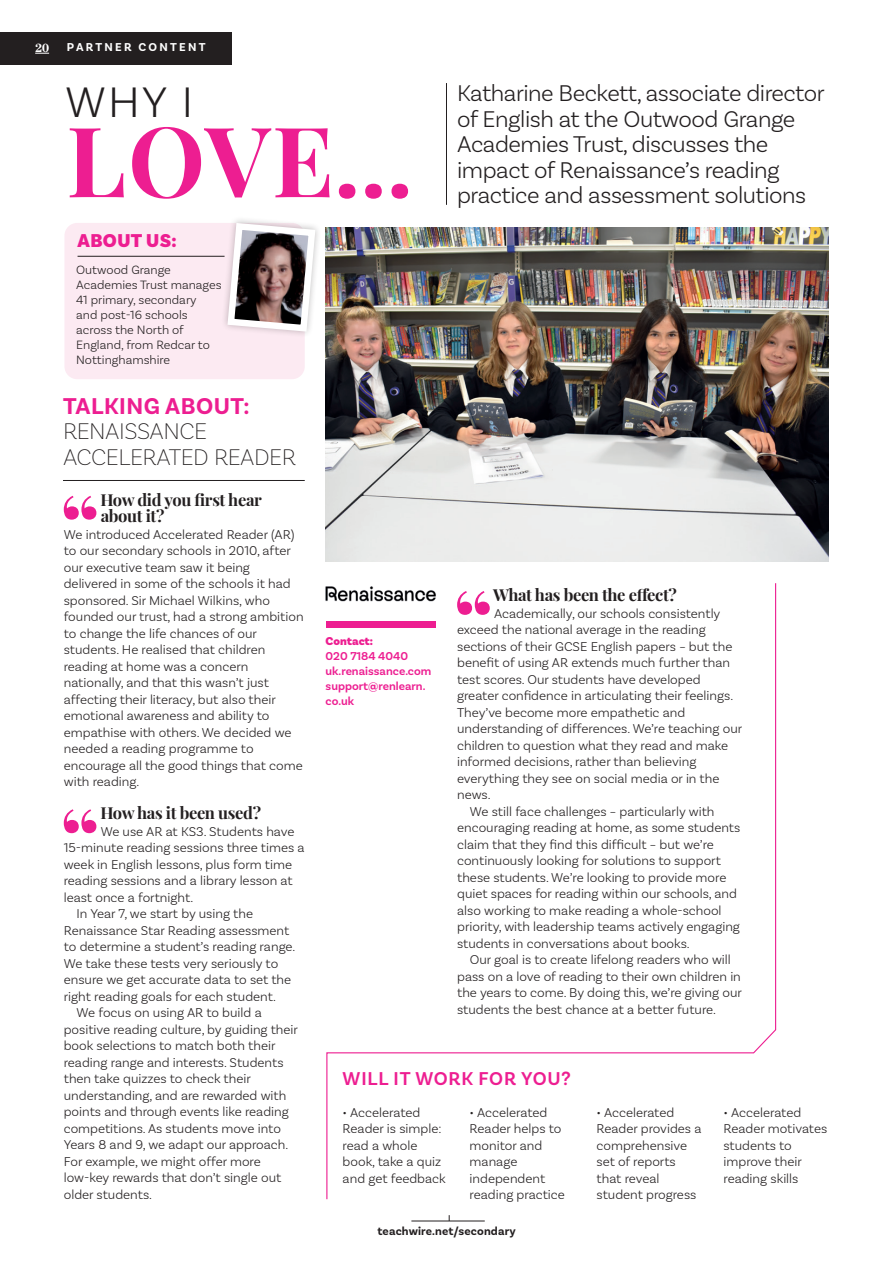
<style>
.page{position:relative;width:893px;height:1263px;background:#fff}
.page>*{position:absolute;margin:0;border:0;box-sizing:border-box;transform-origin:0 0}
.t1{font:700 97.5px "Playfair Display";color:#ed1e91}
.t2{font:300 45px "Basic Sans";color:#231f20}
.t3{font:300 24px/25.5px "Basic Sans";letter-spacing:-.02em;color:#231f20}
.t4{font:200 24px/25.5px "Basic Sans";letter-spacing:-.02em;color:#231f20}
.t5{font:700 24px "Basic Sans";letter-spacing:.02em;color:#ed1e91}
.t6{font:600 19.5px "Basic Sans";letter-spacing:.04em;color:#ed1e91}
.t7{font:900 19.5px "Basic Sans";letter-spacing:.02em;color:#ed1e91}
.t8{font:700 16.5px/16.5px "Playfair Display";letter-spacing:-.02em;color:#231f20}
.t9{font:300 13.5px/16.5px "Basic Sans";color:#231f20}
.t10{font:300 12.75px/15px "Basic Sans";color:#231f20}
.t11{font:600 12px/15px "Basic Sans";color:#ed1e91}
.t12{font:700 12px "Basic Sans";letter-spacing:.01em;color:#231f20}
.t13{font:700 12px "Basic Sans";letter-spacing:.19em;color:#fff}
.t14{font:900 12px "Basic Sans";color:#ed1e91}
.t15{font:700 12px "School";color:#fff}
</style>
<div class="page">
<svg style="left:326px;top:583px;width:451px;height:617px"></svg>
<div style="left:64px;top:223px;width:241px;height:156px;background:#fceaf2;border-radius:13px"></div>
<hr style="left:78px;top:256px;width:147px;height:1px;background:#231f20">
<div style="left:221px;top:216px;width:101px;height:123px;background:#231f20;opacity:.3"></div>
<svg style="left:224px;top:219px;width:95px;height:116px"></svg>
<hr style="left:446px;top:83px;width:1px;height:122px;background:#231f20">
<svg style="left:64px;top:496px;width:32px;height:24px"></svg>
<svg style="left:64px;top:809px;width:32px;height:24px"></svg>
<svg style="left:457px;top:591px;width:33px;height:24px"></svg>
<img style="left:326px;top:228px;width:502px;height:333px">
<img style="left:325px;top:583px;width:115px;height:24px">
<div style="left:326px;top:621px;width:110px;height:7px;background:#ed1e91"></div>
<hr style="left:63px;top:480px;width:242px;height:1px;background:#231f20">
<div style="left:0;top:32px;width:232px;height:33px;background:#231f20"></div>
<svg style="left:35px;top:53px;width:14px;height:1px"></svg>
<hr style="left:411px;top:1220px;width:74px;height:1px;background:#231f20">
<p class="t15" style="left:35px;top:41px;width:15px">20</p>
<p class="t13" style="left:67px;top:40px;width:140px">PARTNER CONTENT</p>
<h2 class="t2" style="left:66px;top:84px;width:129px">WHY I</h2>
<h1 class="t1" style="left:66px;top:107px;width:348px">LOVE...</h1>
<h3 class="t7" style="left:78px;top:229px;width:101px">ABOUT US:</h3>
<p class="t10" style="left:76px;top:264px;width:147px">Outwood Grange<br>Academies Trust manages<br>41 primary, secondary<br>and post-16 schools across the North of<br>England, from Redcar to<br>Nottinghamshire</p>
<h3 class="t3" style="left:457px;top:82px;width:369px">Katharine Beckett, associate director of English at the Outwood Grange Academies Trust, discusses the impact of Renaissance’s reading practice and assessment solutions</h3>
<h3 class="t5" style="left:63px;top:392px;width:188px">TALKING ABOUT:</h3>
<h3 class="t4" style="left:63px;top:418px;width:234px">RENAISSANCE<br>ACCELERATED READER</h3>
<p class="t8" style="left:100px;top:490px;width:163px">How did you first hear about it?</p>
<p class="t9" style="left:64px;top:527px;width:241px">We introduced Accelerated Reader (AR) to our secondary schools in 2010, after our executive team saw it being delivered in some of the schools it had sponsored. Sir Michael Wilkins, who founded our trust, had a strong ambition to change the life chances of our students. He realised that children reading at home was a concern nationally, and that this wasn’t just affecting their literacy, but also their emotional awareness and ability to empathise with others. We decided we needed a reading programme to encourage all the good things that come with reading.</p>
<p class="t8" style="left:100px;top:803px;width:162px">How has it been used?</p>
<p class="t9" style="left:101px;top:824px;width:195px">We use AR at KS3. Students have</p>
<p class="t9" style="left:64px;top:841px;width:242px">15-minute reading sessions three times a</p>
<p class="t9" style="left:64px;top:857px;width:230px">week in English lessons, plus form time</p>
<p class="t9" style="left:64px;top:874px;width:230px">reading sessions and a library lesson at</p>
<p class="t9" style="left:64px;top:890px;width:131px">least once a fortnight.</p>
<p class="t9" style="left:77px;top:907px;width:178px">In Year 7, we start by using the</p>
<p class="t9" style="left:64px;top:923px;width:227px">Renaissance Star Reading assessment</p>
<p class="t9" style="left:64px;top:940px;width:233px">to determine a student’s reading range.</p>
<p class="t9" style="left:64px;top:956px;width:216px">We take these tests very seriously to</p>
<p class="t9" style="left:64px;top:973px;width:229px">ensure we get accurate data to set the</p>
<p class="t9" style="left:64px;top:989px;width:214px">right reading goals for each student.</p>
<p class="t9" style="left:77px;top:1006px;width:187px">We focus on using AR to build a</p>
<p class="t9" style="left:64px;top:1022px;width:236px">positive reading culture, by guiding their</p>
<p class="t9" style="left:64px;top:1039px;width:213px">book selections to match both their</p>
<p class="t9" style="left:64px;top:1055px;width:221px">reading range and interests. Students</p>
<p class="t9" style="left:64px;top:1072px;width:189px">then take quizzes to check their</p>
<p class="t9" style="left:64px;top:1088px;width:224px">understanding, and are rewarded with</p>
<p class="t9" style="left:64px;top:1105px;width:227px">points and through events like reading</p>
<p class="t9" style="left:64px;top:1121px;width:219px">competitions. As students move into</p>
<p class="t9" style="left:64px;top:1138px;width:226px">Years 8 and 9, we adapt our approach.</p>
<p class="t9" style="left:64px;top:1154px;width:199px">For example, we might offer more</p>
<p class="t9" style="left:64px;top:1171px;width:219px">low-key rewards that don’t single out</p>
<p class="t9" style="left:64px;top:1187px;width:90px">older students.</p>
<p class="t14" style="left:326px;top:634px;width:49px">Contact:</p>
<p class="t11" style="left:326px;top:649px;width:107px">020 7184 4040 uk.renaissance.com support@renlearn. co.uk</p>
<p class="t8" style="left:493px;top:585px;width:185px">What has been the effect?</p>
<p class="t9" style="left:494px;top:606px;width:228px">Academically, our schools consistently</p>
<p class="t9" style="left:457px;top:622px;width:250px">exceed the national average in the reading</p>
<p class="t9" style="left:457px;top:639px;width:277px">sections of their GCSE English papers – but the</p>
<p class="t9" style="left:457px;top:655px;width:274px">benefit of using AR extends much further than</p>
<p class="t9" style="left:457px;top:672px;width:245px">test scores. Our students have developed</p>
<p class="t9" style="left:457px;top:688px;width:278px">greater confidence in articulating their feelings.</p>
<p class="t9" style="left:457px;top:705px;width:230px">They’ve become more empathetic and</p>
<p class="t9" style="left:457px;top:721px;width:287px">understanding of differences. We’re teaching our</p>
<p class="t9" style="left:457px;top:738px;width:273px">children to question what they read and make</p>
<p class="t9" style="left:457px;top:754px;width:241px">informed decisions, rather than believing</p>
<p class="t9" style="left:457px;top:771px;width:264px">everything they see on social media or in the</p>
<p class="t9" style="left:457px;top:787px;width:35px">news.</p>
<p class="t9" style="left:470px;top:804px;width:246px">We still face challenges – particularly with</p>
<p class="t9" style="left:457px;top:820px;width:285px">encouraging reading at home, as some students</p>
<p class="t9" style="left:457px;top:837px;width:258px">claim that they find this difficult – but we’re</p>
<p class="t9" style="left:457px;top:853px;width:265px">continuously looking for solutions to support</p>
<p class="t9" style="left:457px;top:870px;width:271px">these students. We’re looking to provide more</p>
<p class="t9" style="left:457px;top:886px;width:281px">quiet spaces for reading within our schools, and</p>
<p class="t9" style="left:457px;top:903px;width:266px">also working to make reading a whole-school</p>
<p class="t9" style="left:457px;top:919px;width:284px">priority, with leadership teams actively engaging</p>
<p class="t9" style="left:457px;top:936px;width:234px">students in conversations about books.</p>
<p class="t9" style="left:470px;top:952px;width:262px">Our goal is to create lifelong readers who will</p>
<p class="t9" style="left:457px;top:969px;width:285px">pass on a love of reading to their own children in</p>
<p class="t9" style="left:457px;top:985px;width:286px">the years to come. By doing this, we’re giving our</p>
<p class="t9" style="left:457px;top:1002px;width:260px">students the best chance at a better future.</p>
<h3 class="t6" style="left:343px;top:1071px;width:230px">WILL IT WORK FOR YOU?</h3>
<p class="t9" style="left:343px;top:1105px;width:105px">• Accelerated<br>Reader is simple: read a whole book, take a quiz and get feedback</p>
<p class="t9" style="left:470px;top:1105px;width:97px">• Accelerated<br>Reader helps to monitor and manage independent reading practice</p>
<p class="t9" style="left:597px;top:1105px;width:106px">• Accelerated<br>Reader provides a comprehensive set of reports that reveal student progress</p>
<p class="t9" style="left:723px;top:1105px;width:105px">• Accelerated<br>Reader motivates students to improve their reading skills</p>
<p class="t12" style="left:377px;top:1226px;width:140px">teachwire.net/secondary</p>
</div>
